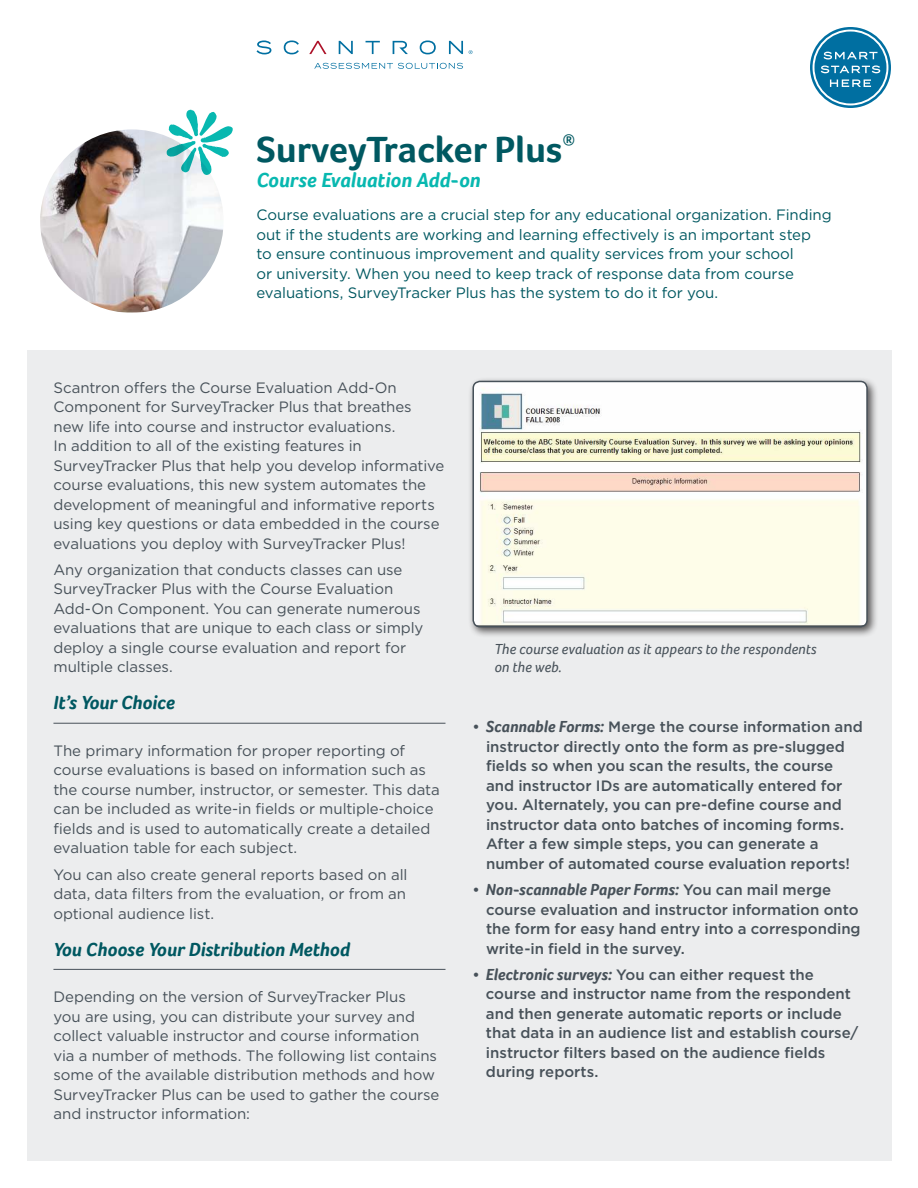
<style>
.page{position:relative;width:918px;height:1188px;background:#fff}
.page>*{position:absolute;margin:0;border:0;box-sizing:border-box;transform-origin:0 0}
.t1{font:700 37.5px "Foco";color:#005861}
.t2{font:italic 700 21px "Foco";letter-spacing:-.005em;color:#08b8b0}
.t3{font:italic 700 19.5px "Foco";color:#005861}
.t4{font:italic 700 16.5px "Foco";letter-spacing:-.005em;color:#475159}
.t5{font:700 15.75px "Foco";color:#005861}
.t6{font:15px/19.5px "Gotham";letter-spacing:-.005em;color:#475159}
.t7{font:500 15px/19.5px "Gotham";color:#475159}
.t8{font:15px/19.5px "Gotham";letter-spacing:-.005em;color:#005861}
.t9{font:italic 15px/18px "Foco";color:#475159}
.s1{font-family:"Foco";font-weight:700;font-style:italic;font-size:16.5px}
.s2{font-family:"Gotham";font-weight:500;font-style:normal;font-size:15px}
</style>
<div class="page">
<div style="left:27px;top:351px;width:864px;height:810px;background:#ecedee"></div>
<svg style="left:257px;top:40px;width:206px;height:14px"></svg>
<svg style="left:314px;top:63px;width:149px;height:6px"></svg>
<svg style="left:469px;top:50px;width:3px;height:4px"></svg>
<hr style="left:53px;top:723px;width:393px;height:1px;background:#475159">
<hr style="left:53px;top:969px;width:393px;height:1px;background:#475159">
<img style="left:40px;top:129px;width:184px;height:184px;border-radius:92px">
<svg style="left:167px;top:110px;width:66px;height:65px"></svg>
<svg style="left:810px;top:27px;width:81px;height:81px"></svg>
<div style="left:468px;top:376px;width:411px;height:263px;background:#221f1f;opacity:.75"></div>
<img style="left:473px;top:381px;width:394px;height:245px">
<div style="left:473px;top:381px;width:395px;height:246px;border:2px solid #475159;border-radius:7px"></div>
<h1 class="t1" style="left:256px;top:134px;width:307px">SurveyTracker Plus</h1>
<p class="t5" style="left:562px;top:134px;width:14px">®</p>
<h2 class="t2" style="left:256px;top:171px;width:226px">Course Evaluation Add-on</h2>
<p class="t8" style="left:256px;top:206px;width:577px">Course evaluations are a crucial step for any educational organization. Finding out if the students are working and learning effectively is an important step<br>to ensure continuous improvement and quality services from your school<br>or university. When you need to keep track of response data from course evaluations, SurveyTracker Plus has the system to do it for you.</p>
<p class="t6" style="left:53px;top:378px;width:392px">Scantron offers the Course Evaluation Add-On Component for SurveyTracker Plus that breathes new life into course and instructor evaluations.<br>In addition to all of the existing features in SurveyTracker Plus that help you develop informative course evaluations, this new system automates the development of meaningful and informative reports using key questions or data embedded in the course evaluations you deploy with SurveyTracker Plus!</p>
<p class="t6" style="left:53px;top:561px;width:372px">Any organization that conducts classes can use SurveyTracker Plus with the Course Evaluation Add-On Component. You can generate numerous evaluations that are unique to each class or simply deploy a single course evaluation and report for multiple classes.</p>
<h3 class="t3" style="left:53px;top:695px;width:123px">It’s Your Choice</h3>
<p class="t6" style="left:53px;top:742px;width:388px">The primary information for proper reporting of course evaluations is based on information such as the course number, instructor, or semester. This data can be included as write-in fields or multiple-choice fields and is used to automatically create a detailed evaluation table for each subject.</p>
<p class="t6" style="left:53px;top:865px;width:355px;text-align:justify">You can also create general reports based on all data, data filters from the evaluation, or from an optional audience list.</p>
<h3 class="t3" style="left:53px;top:941px;width:298px">You Choose Your Distribution Method</h3>
<p class="t6" style="left:53px;top:988px;width:388px">Depending on the version of SurveyTracker Plus<br>you are using, you can distribute your survey and collect valuable instructor and course information via a number of methods. The following list contains some of the available distribution methods and how SurveyTracker Plus can be used to gather the course and instructor information:</p>
<p class="t9" style="left:494px;top:641px;width:324px">The course evaluation as it appears to the respondents on the web.</p>
<p class="t7" style="left:486px;top:718px;width:378px;text-indent:-14px">• <span class="s1">Scannable Forms:</span> Merge the course information and instructor directly onto the form as pre-slugged fields so when you scan the results, the course and instructor IDs are automatically entered for you. Alternately, you can pre-define course and instructor data onto batches of incoming forms.<br>After a few simple steps, you can generate a number of automated course evaluation reports!</p>
<p class="t4" style="left:473px;top:883px;width:360px"><span class="s2">•</span> Non-scannable Paper Forms: <span class="s2">You can mail merge</span></p>
<p class="t7" style="left:486px;top:900px;width:376px">course evaluation and instructor information onto the form for easy hand entry into a corresponding write-in field in the survey.</p>
<p class="t7" style="left:486px;top:966px;width:374px;text-indent:-13px">• <span class="s1">Electronic surveys:</span> You can either request the course and instructor name from the respondent and then generate automatic reports or include that data in an audience list and establish course/ instructor filters based on the audience fields during reports.</p>
</div>
